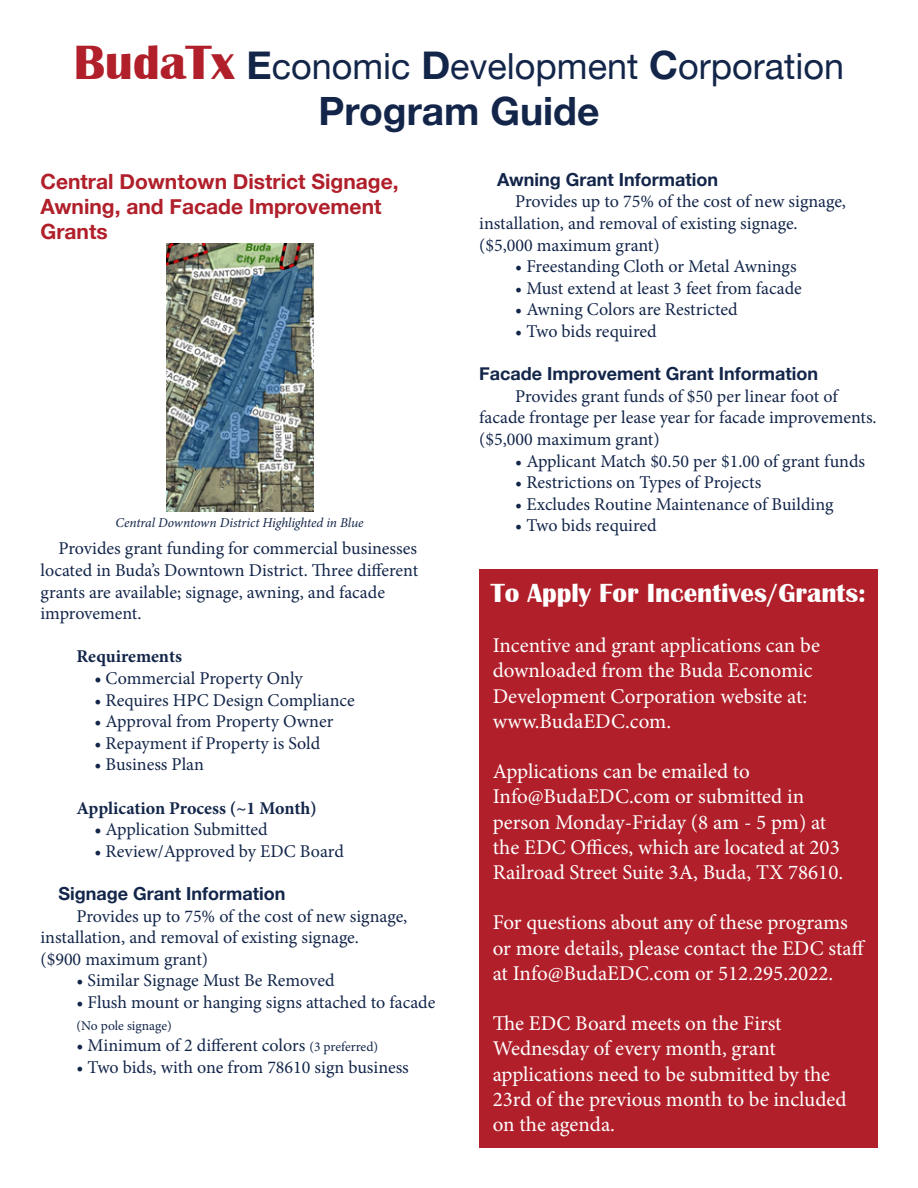
<style>
.page{position:relative;width:918px;height:1188px;background:#fff}
.page>*{position:absolute;margin:0;border:0;box-sizing:border-box;transform-origin:0 0}
.t1{font:700 39px "Helvetica Neue";color:#13264a}
.t2{font:36px "Helvetica Neue";color:#13264a}
.t3{font:700 27px "Britannic";color:#fff}
.t4{font:21px/25.2px "Minion Pro";color:#fff}
.t5{font:700 21px/25.2px "Helvetica Neue";color:#b01f2a}
.t6{font:18px/21.6px "Minion Pro";color:#13264a}
.t7{font:700 18px "Helvetica Neue";color:#13264a}
.t8{font:700 18px "Minion Pro";letter-spacing:-.005em;color:#13264a}
.t9{font:italic 13.5px "Minion Pro";letter-spacing:-.01em;color:#13264a}
.t10{font:13.5px "Minion Pro";color:#13264a}
.s1{font-family:"Britannic";font-weight:700;font-size:49.5px;color:#b01f2a}
.s2{font-weight:700;font-size:39px}
.s3{font-weight:700}
.s4{font-size:13.5px}
</style>
<div class="page">
<img style="left:167px;top:244px;width:146px;height:267px">
<div style="left:479px;top:569px;width:399px;height:579px;background:#b01f2a"></div>
<p class="t2" style="left:74px;top:44px;width:772px"><span class="s1">BudaTx</span> <span class="s2">E</span>conomic <span class="s2">D</span>evelopment <span class="s2">C</span>orporation</p>
<p class="t1" style="left:319px;top:87px;width:282px">Program Guide</p>
<p class="t5" style="left:40px;top:168px;width:360px">Central Downtown District Signage,<br>Awning, and Facade Improvement<br>Grants</p>
<p class="t9" style="left:116px;top:514px;width:250px">Central Downtown District Highlighted in Blue</p>
<p class="t6" style="left:40px;top:538px;width:379px;text-indent:18px">Provides grant funding for commercial businesses located in Buda’s Downtown District. Three different grants are available; signage, awning, and facade improvement.</p>
<p class="t8" style="left:76px;top:644px;width:107px">Requirements</p>
<p class="t6" style="left:94px;top:668px;width:210px"><span class="s3">•</span> Commercial Property Only</p>
<p class="t6" style="left:94px;top:689px;width:262px">• Requires HPC Design Compliance</p>
<p class="t6" style="left:94px;top:711px;width:240px">• Approval from Property Owner</p>
<p class="t6" style="left:94px;top:732px;width:227px">• Repayment if Property is Sold</p>
<p class="t6" style="left:94px;top:754px;width:111px">• Business Plan</p>
<p class="t8" style="left:76px;top:795px;width:242px">Application Process (~1 Month)</p>
<p class="t6" style="left:94px;top:819px;width:175px"><span class="s3">•</span> Application Submitted</p>
<p class="t6" style="left:94px;top:840px;width:251px">• Review/Approved by EDC Board</p>
<p class="t7" style="left:58px;top:882px;width:228px">Signage Grant Information</p>
<p class="t6" style="left:40px;top:905px;width:368px;text-indent:36px">Provides up to 75% of the cost of new signage, installation, and removal of existing signage.</p>
<p class="t6" style="left:40px;top:948px;width:169px">($900 maximum grant)</p>
<p class="t6" style="left:76px;top:970px;width:260px">• Similar Signage Must Be Removed</p>
<p class="t6" style="left:76px;top:992px;width:360px">• Flush mount or hanging signs attached to facade</p>
<p class="t10" style="left:76px;top:1016px;width:97px">(No pole signage)</p>
<p class="t6" style="left:76px;top:1035px;width:303px">• Minimum of 2 different colors <span class="s4">(3 preferred)</span></p>
<p class="t6" style="left:76px;top:1056px;width:334px">• Two bids, with one from 78610 sign business</p>
<p class="t7" style="left:497px;top:168px;width:222px">Awning Grant Information</p>
<p class="t6" style="left:479px;top:191px;width:368px;text-indent:36px">Provides up to 75% of the cost of new signage, installation, and removal of existing signage.</p>
<p class="t6" style="left:479px;top:234px;width:182px">($5,000 maximum grant)</p>
<p class="t6" style="left:515px;top:256px;width:283px">• Freestanding Cloth or Metal Awnings</p>
<p class="t6" style="left:515px;top:277px;width:288px">• Must extend at least 3 feet from facade</p>
<p class="t6" style="left:515px;top:299px;width:224px">• Awning Colors are Restricted</p>
<p class="t6" style="left:515px;top:321px;width:143px">• Two bids required</p>
<p class="t7" style="left:479px;top:363px;width:340px">Facade Improvement Grant Information</p>
<p class="t6" style="left:479px;top:385px;width:399px;text-indent:36px">Provides grant funds of $50 per linear foot of facade frontage per lease year for facade improvements. ($5,000 maximum grant)</p>
<p class="t6" style="left:515px;top:450px;width:351px">• Applicant Match $0.50 per $1.00 of grant funds</p>
<p class="t6" style="left:515px;top:472px;width:248px">• Restrictions on Types of Projects</p>
<p class="t6" style="left:515px;top:493px;width:320px">• Excludes Routine Maintenance of Building</p>
<p class="t6" style="left:515px;top:515px;width:143px">• Two bids required</p>
<p class="t3" style="left:491px;top:578px;width:377px">To Apply For Incentives/Grants:</p>
<p class="t4" style="left:493px;top:633px;width:329px">Incentive and grant applications can be downloaded from the Buda Economic<br>Development Corporation website at:</p>
<p class="t4" style="left:493px;top:709px;width:180px">www.BudaEDC.com.</p>
<p class="t4" style="left:493px;top:759px;width:259px">Applications can be emailed to</p>
<p class="t4" style="left:493px;top:784px;width:352px">Info@BudaEDC.com or submitted in person Monday-Friday (8 am - 5 pm) at the EDC Offices, which are located at 203<br>Railroad Street Suite 3A, Buda, TX 78610.</p>
<p class="t4" style="left:493px;top:910px;width:374px">For questions about any of these programs or more details, please contact the EDC staff at Info@BudaEDC.com or 512.295.2022.</p>
<p class="t4" style="left:493px;top:1011px;width:355px">The EDC Board meets on the First<br>Wednesday of every month, grant applications need to be submitted by the<br>23rd of the previous month to be included on the agenda.</p>
</div>
